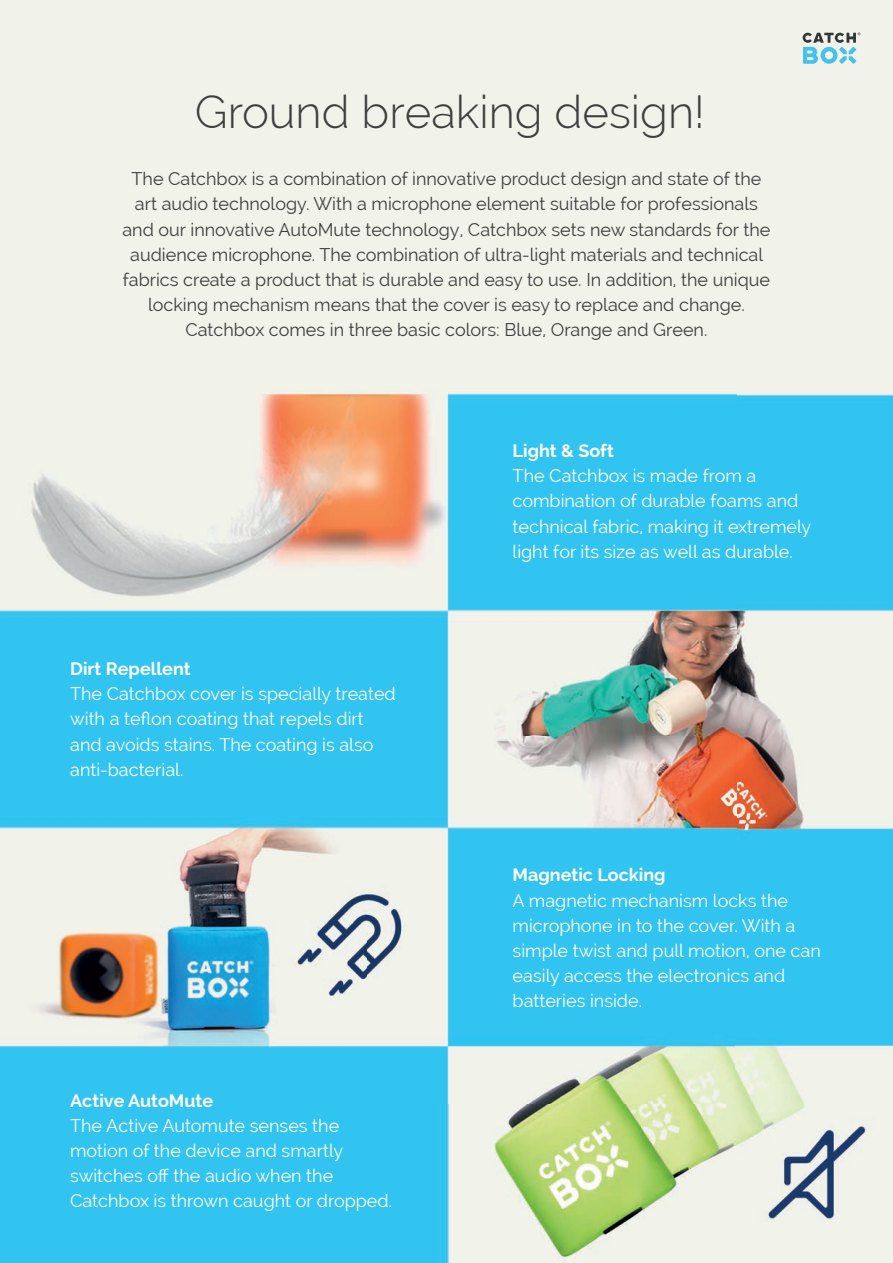
<style>
.page{position:relative;width:893px;height:1263px;background:#fff}
.page>*{position:absolute;margin:0;border:0;box-sizing:border-box;transform-origin:0 0}
.t1{font:300 45.45px "Raleway";color:#3e3e3f}
.t2{font:18px/25.2px "Raleway";color:#fff}
.t3{font:18px/25.2px "Raleway";color:#3e3e3f;text-align:center}
.t4{font:700 18px "Raleway";color:#fff}
</style>
<div class="page">
<img style="left:0;top:0;width:893px;height:1263px">
<svg style="left:802px;top:32px;width:58px;height:32px;background:#a5c8cf"></svg>
<h1 class="t1" style="left:195px;top:85px;width:511px">Ground breaking design!</h1>
<p class="t3" style="left:122px;top:166px;width:649px">The Catchbox is a combination of innovative product design and state of the art audio technology. With a microphone element suitable for professionals and our innovative AutoMute technology, Catchbox sets new standards for the audience microphone. The combination of ultra-light materials and technical fabrics create a product that is durable and easy to use. In addition, the unique locking mechanism means that the cover is easy to replace and change.<br>Catchbox comes in three basic colors: Blue, Orange and Green.</p>
<p class="t4" style="left:70px;top:658px;width:122px">Dirt Repellent</p>
<p class="t2" style="left:70px;top:681px;width:327px">The Catchbox cover is specially treated with a teflon coating that repels dirt and avoids stains. The coating is also anti-bacterial.</p>
<p class="t4" style="left:70px;top:1090px;width:145px">Active AutoMute</p>
<p class="t2" style="left:70px;top:1113px;width:323px">The Active Automute senses the motion of the device and smartly switches off the audio when the<br>Catchbox is thrown caught or dropped.</p>
<p class="t4" style="left:513px;top:440px;width:103px">Light &amp; Soft</p>
<p class="t2" style="left:513px;top:463px;width:300px">The Catchbox is made from a combination of durable foams and technical fabric, making it extremely light for its size as well as durable.</p>
<p class="t4" style="left:513px;top:865px;width:155px">Magnetic Locking</p>
<p class="t2" style="left:513px;top:887px;width:310px">A magnetic mechanism locks the microphone in to the cover. With a simple twist and pull motion, one can easily access the electronics and batteries inside.</p>
</div>
